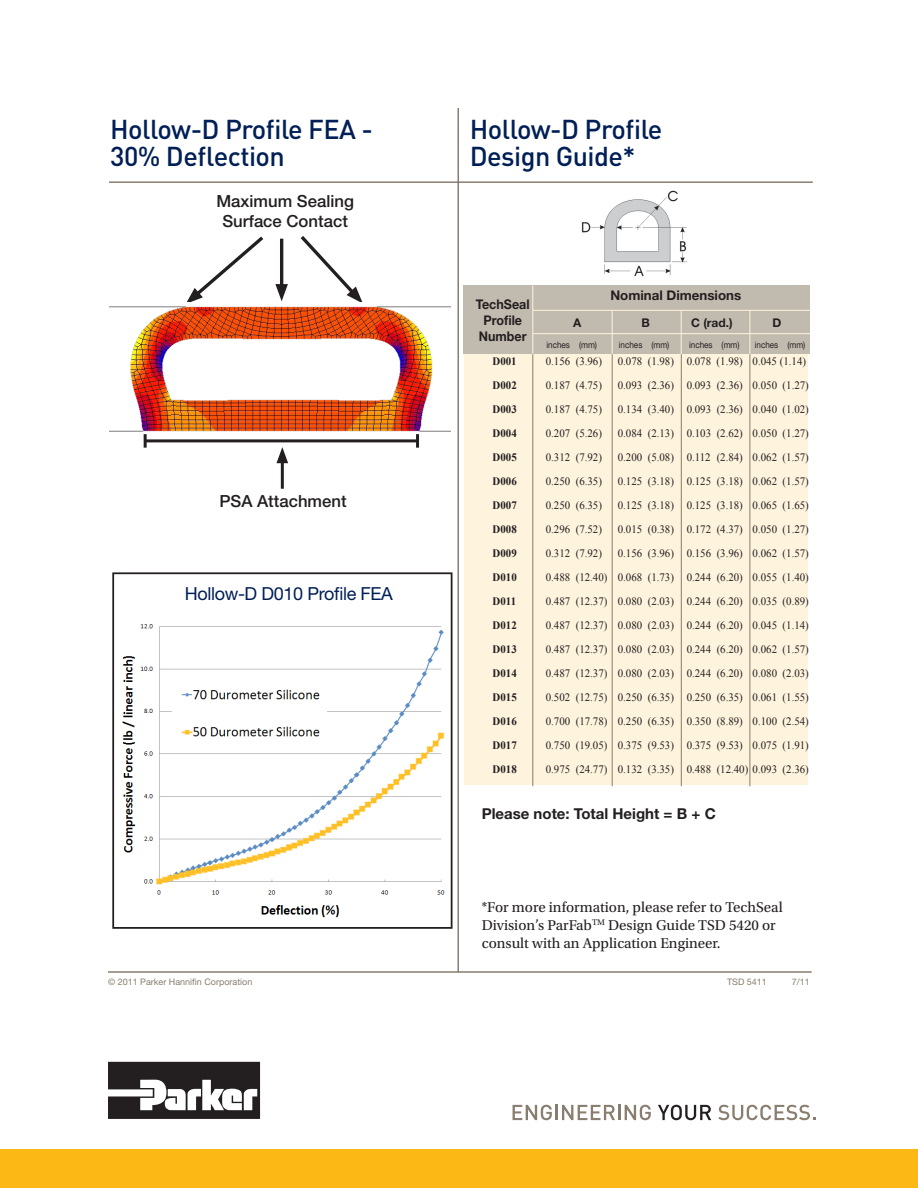
<style>
.page{position:relative;width:918px;height:1188px;background:#fff}
.page>*{position:absolute;margin:0;border:0;box-sizing:border-box;transform-origin:0 0}
.t1{font:500 27px "DINOT";letter-spacing:-.02em;color:#001f56}
.t2{font:18px "Helvetica Neue LT Std";letter-spacing:-.02em;color:#001f56}
.t3{font:500 16.65px/20.1px "Helvetica Neue LT Std";color:#231f20;text-align:center}
.t4{font:15px/18px "Utopia Std";color:#231f20}
.t5{font:700 15px "Helvetica Neue LT Std";color:#231f20}
.t6{font:700 13.35px/16px "Helvetica Neue LT Std";color:#231f20;text-align:center;scale:.94 1}
.t7{font:700 13.35px "Helvetica Neue LT Std";color:#231f20}
.t8{font:700 12px "Helvetica Neue LT Std";color:#231f20}
.t9{font:11.25px "Times New Roman";color:#231f20;scale:.96 1}
.t10{font:700 11.25px "Times New Roman";color:#231f20;scale:.96 1}
.t11{font:9px "Helvetica Neue LT Std";color:#887d6e}
.t12{font:9px "Helvetica Neue LT Std";color:#231f20;scale:.9 1}
</style>
<div class="page">
<svg style="left:108px;top:1062px;width:152px;height:57px"></svg>
<div style="left:0;top:1150px;width:918px;height:38px;background:#fcb814"></div>
<hr style="left:108px;top:971px;width:704px;height:2px;background:#887d6e">
<svg style="left:513px;top:1105px;width:39px;height:15px"></svg>
<hr style="left:555px;top:1105px;width:3px;height:15px;background:#887d6e">
<svg style="left:562px;top:1105px;width:89px;height:15px"></svg>
<svg style="left:658px;top:1105px;width:53px;height:15px"></svg>
<svg style="left:718px;top:1105px;width:98px;height:15px"></svg>
<hr style="left:109px;top:181px;width:704px;height:2px;background:#887d6e">
<svg style="left:187px;top:236px;width:77px;height:66px"></svg>
<hr style="left:280px;top:239px;width:3px;height:51px;background:#231f20">
<svg style="left:275px;top:284px;width:13px;height:17px"></svg>
<svg style="left:300px;top:236px;width:63px;height:66px"></svg>
<hr style="left:281px;top:458px;width:3px;height:31px;background:#231f20">
<svg style="left:276px;top:447px;width:12px;height:16px"></svg>
<div style="left:463px;top:285px;width:347px;height:69px;background:#c1baaf"></div>
<img style="left:122px;top:624px;width:323px;height:294px">
<div style="left:112px;top:572px;width:341px;height:357px;border:2px solid #231f20"></div>
<hr style="left:458px;top:108px;width:1px;height:865px;background:#887d6e">
<div style="left:464px;top:354px;width:344px;height:430px;background:#fef3dd"></div>
<img style="left:173px;top:683px;width:154px;height:64px">
<img style="left:109px;top:306px;width:341px;height:129px">
<hr style="left:145px;top:439px;width:273px;height:3px;background:#231f20">
<hr style="left:144px;top:434px;width:3px;height:14px;background:#231f20">
<hr style="left:416px;top:434px;width:3px;height:14px;background:#231f20">
<img style="left:581px;top:190px;width:107px;height:87px">
<hr style="left:532px;top:354px;width:1px;height:432px;background:#887d6e">
<hr style="left:612px;top:354px;width:1px;height:432px;background:#887d6e">
<hr style="left:681px;top:354px;width:1px;height:432px;background:#887d6e">
<hr style="left:750px;top:354px;width:1px;height:432px;background:#887d6e">
<hr style="left:532px;top:286px;width:1px;height:68px;background:#fef3dd">
<hr style="left:612px;top:311px;width:1px;height:43px;background:#fef3dd">
<hr style="left:681px;top:310px;width:1px;height:44px;background:#fef3dd">
<hr style="left:750px;top:310px;width:1px;height:44px;background:#fef3dd">
<hr style="left:533px;top:310px;width:277px;height:1px;background:#fef3dd">
<hr style="left:533px;top:333px;width:277px;height:1px;background:#fef3dd">
<p class="t1" style="left:110px;top:111px;width:264px">Hollow-D Profile FEA -</p>
<p class="t1" style="left:110px;top:138px;width:176px">30% Deflection</p>
<p class="t3" style="left:216px;top:191px;width:139px">Maximum Sealing<br>Surface Contact</p>
<p class="t3" style="left:219px;top:490px;width:129px">PSA Attachment</p>
<p class="t2" style="left:185px;top:583px;width:210px">Hollow-D D010 Profile FEA</p>
<p class="t1" style="left:470px;top:111px;width:194px">Hollow-D Profile</p>
<p class="t1" style="left:470px;top:138px;width:167px">Design Guide*</p>
<p class="t6" style="left:476px;top:296px;width:59px">TechSeal<br>Profile</p>
<p class="t6" style="left:479px;top:328px;width:52px">Number</p>
<p class="t7" style="left:610px;top:287px;width:132px">Nominal Dimensions</p>
<p class="t8" style="left:573px;top:315px;width:10px">A</p>
<p class="t8" style="left:641px;top:315px;width:10px">B</p>
<p class="t8" style="left:691px;top:315px;width:43px">C (rad.)</p>
<p class="t8" style="left:773px;top:315px;width:10px">D</p>
<p class="t12" style="left:546px;top:339px;width:58px">inches (mm)</p>
<p class="t12" style="left:619px;top:339px;width:58px">inches (mm)</p>
<p class="t12" style="left:689px;top:339px;width:58px">inches (mm)</p>
<p class="t12" style="left:755px;top:339px;width:58px">inches (mm)</p>
<p class="t10" style="left:493px;top:354px;width:26px">D001</p>
<p class="t9" style="left:546px;top:354px;width:60px">0.156 (3.96)</p>
<p class="t9" style="left:618px;top:354px;width:198px">0.078 (1.98) 0.078 (1.98) 0.045 (1.14)</p>
<p class="t10" style="left:493px;top:378px;width:27px">D002</p>
<p class="t9" style="left:546px;top:378px;width:60px">0.187 (4.75)</p>
<p class="t9" style="left:618px;top:378px;width:201px">0.093 (2.36) 0.093 (2.36) 0.050 (1.27)</p>
<p class="t10" style="left:493px;top:402px;width:27px">D003</p>
<p class="t9" style="left:546px;top:402px;width:60px">0.187 (4.75)</p>
<p class="t9" style="left:618px;top:402px;width:201px">0.134 (3.40) 0.093 (2.36) 0.040 (1.02)</p>
<p class="t10" style="left:493px;top:426px;width:27px">D004</p>
<p class="t9" style="left:546px;top:426px;width:60px">0.207 (5.26)</p>
<p class="t9" style="left:618px;top:426px;width:201px">0.084 (2.13) 0.103 (2.62) 0.050 (1.27)</p>
<p class="t10" style="left:493px;top:450px;width:27px">D005</p>
<p class="t9" style="left:546px;top:450px;width:60px">0.312 (7.92)</p>
<p class="t9" style="left:618px;top:450px;width:201px">0.200 (5.08) 0.112 (2.84) 0.062 (1.57)</p>
<p class="t10" style="left:493px;top:474px;width:27px">D006</p>
<p class="t9" style="left:546px;top:474px;width:60px">0.250 (6.35)</p>
<p class="t9" style="left:618px;top:474px;width:201px">0.125 (3.18) 0.125 (3.18) 0.062 (1.57)</p>
<p class="t10" style="left:493px;top:498px;width:27px">D007</p>
<p class="t9" style="left:546px;top:498px;width:60px">0.250 (6.35)</p>
<p class="t9" style="left:618px;top:498px;width:201px">0.125 (3.18) 0.125 (3.18) 0.065 (1.65)</p>
<p class="t10" style="left:493px;top:522px;width:27px">D008</p>
<p class="t9" style="left:546px;top:522px;width:60px">0.296 (7.52)</p>
<p class="t9" style="left:618px;top:522px;width:201px">0.015 (0.38) 0.172 (4.37) 0.050 (1.27)</p>
<p class="t10" style="left:493px;top:546px;width:27px">D009</p>
<p class="t9" style="left:546px;top:546px;width:60px">0.312 (7.92)</p>
<p class="t9" style="left:618px;top:546px;width:201px">0.156 (3.96) 0.156 (3.96) 0.062 (1.57)</p>
<p class="t10" style="left:493px;top:570px;width:27px">D010</p>
<p class="t9" style="left:546px;top:570px;width:276px">0.488 (12.40) 0.068 (1.73) 0.244 (6.20) 0.055 (1.40)</p>
<p class="t10" style="left:493px;top:594px;width:26px">D011</p>
<p class="t9" style="left:546px;top:594px;width:276px">0.487 (12.37) 0.080 (2.03) 0.244 (6.20) 0.035 (0.89)</p>
<p class="t10" style="left:493px;top:618px;width:27px">D012</p>
<p class="t9" style="left:546px;top:618px;width:276px">0.487 (12.37) 0.080 (2.03) 0.244 (6.20) 0.045 (1.14)</p>
<p class="t10" style="left:493px;top:642px;width:27px">D013</p>
<p class="t9" style="left:546px;top:642px;width:276px">0.487 (12.37) 0.080 (2.03) 0.244 (6.20) 0.062 (1.57)</p>
<p class="t10" style="left:493px;top:666px;width:27px">D014</p>
<p class="t9" style="left:546px;top:666px;width:276px">0.487 (12.37) 0.080 (2.03) 0.244 (6.20) 0.080 (2.03)</p>
<p class="t10" style="left:493px;top:690px;width:27px">D015</p>
<p class="t9" style="left:546px;top:690px;width:276px">0.502 (12.75) 0.250 (6.35) 0.250 (6.35) 0.061 (1.55)</p>
<p class="t10" style="left:493px;top:713px;width:27px">D016</p>
<p class="t9" style="left:546px;top:714px;width:276px">0.700 (17.78) 0.250 (6.35) 0.350 (8.89) 0.100 (2.54)</p>
<p class="t10" style="left:493px;top:737px;width:27px">D017</p>
<p class="t9" style="left:546px;top:738px;width:276px">0.750 (19.05) 0.375 (9.53) 0.375 (9.53) 0.075 (1.91)</p>
<p class="t10" style="left:493px;top:761px;width:27px">D018</p>
<p class="t9" style="left:546px;top:762px;width:276px">0.975 (24.77) 0.132 (3.35) 0.488 (12.40) 0.093 (2.36)</p>
<p class="t5" style="left:482px;top:804px;width:236px">Please note: Total Height = B + C</p>
<p class="t4" style="left:482px;top:898px;width:303px">*For more information, please refer to TechSeal<br>Division’s ParFab<sup>TM</sup> Design Guide TSD 5420 or consult with an Application Engineer.</p>
<p class="t11" style="left:108px;top:976px;width:146px">© 2011 Parker Hannifin Corporation</p>
<p class="t11" style="left:727px;top:976px;width:41px">TSD 5411</p>
<p class="t11" style="left:792px;top:976px;width:20px">7/11</p>
</div>
